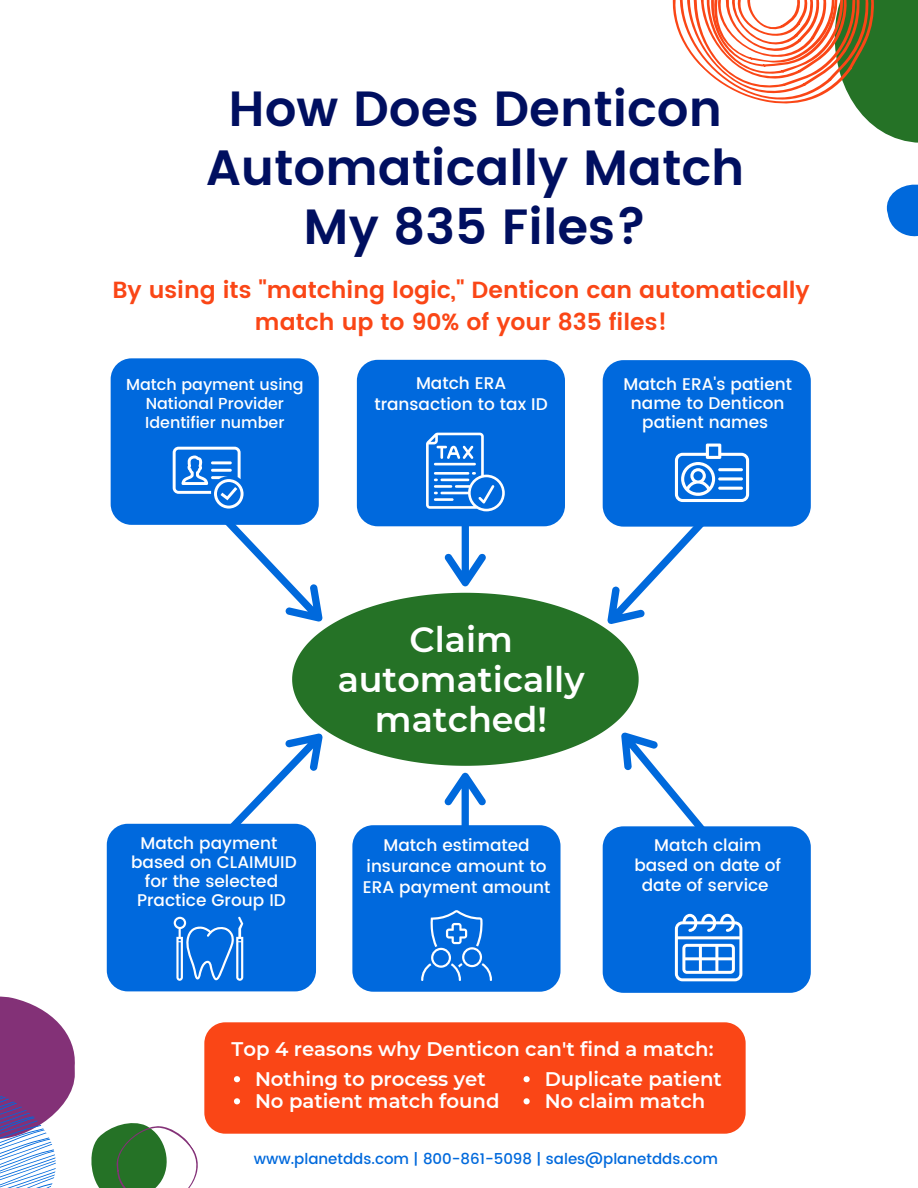
<style>
.page{position:relative;width:918px;height:1188px;background:#fff}
.page>*{position:absolute;margin:0;border:0;box-sizing:border-box;transform-origin:0 0}
.t1{font:600 49.5px/58.8px "Poppins";color:#000f60;text-align:center}
.t2{font:600 34.95px/40.2px "Montserrat";color:#fff;text-align:center}
.t3{font:600 23.4px/32.5px "Poppins";color:#fa4616;text-align:center}
.t4{font:600 19.65px/29.5px "Montserrat";color:#fff}
.t5{font:500 16.95px/19px "Poppins";color:#fff;text-align:center}
.t6{font:500 15.9px/19px "Poppins";color:#fff;text-align:center}
.t7{font:500 15px "Poppins";color:#0069dc}
</style>
<div class="page">
<svg style="left:624px;top:736px;width:80px;height:90px"></svg>
<svg style="left:186px;top:739px;width:132px;height:101px"></svg>
<div style="left:357px;top:360px;width:208px;height:166px;background:#0069dd;border-radius:21px"></div>
<div style="left:111px;top:358px;width:208px;height:167px;background:#0069dd;border-radius:21px"></div>
<div style="left:107px;top:824px;width:209px;height:167px;background:#0069dd;border-radius:21px"></div>
<div style="left:603px;top:360px;width:208px;height:167px;background:#0069dd;border-radius:21px"></div>
<div style="left:352px;top:825px;width:209px;height:167px;background:#0069dd;border-radius:21px"></div>
<svg style="left:444px;top:773px;width:42px;height:53px"></svg>
<div style="left:603px;top:826px;width:208px;height:167px;background:#0069dd;border-radius:21px"></div>
<div style="left:204px;top:1022px;width:542px;height:112px;background:#fa4616;border-radius:21px"></div>
<svg style="left:292px;top:593px;width:347px;height:173px;fill:#257226"></svg>
<svg style="left:91px;top:1123px;width:107px;height:65px"></svg>
<svg style="left:0;top:996px;width:75px;height:192px"></svg>
<svg style="left:672px;top:0;width:246px;height:143px"></svg>
<svg style="left:886px;top:184px;width:32px;height:53px"></svg>
<svg style="left:426px;top:433px;width:79px;height:153px"></svg>
<svg style="left:607px;top:444px;width:142px;height:180px"></svg>
<svg style="left:174px;top:917px;width:69px;height:64px"></svg>
<svg style="left:421px;top:910px;width:71px;height:71px"></svg>
<svg style="left:675px;top:914px;width:67px;height:67px"></svg>
<svg style="left:173px;top:447px;width:150px;height:175px"></svg>
<svg style="left:524px;top:1076px;width:6px;height:6px"></svg>
<svg style="left:524px;top:1098px;width:6px;height:6px"></svg>
<svg style="left:234px;top:1076px;width:6px;height:6px"></svg>
<svg style="left:234px;top:1098px;width:6px;height:6px"></svg>
<h1 class="t1" style="left:206px;top:81px;width:540px">How Does Denticon<br>Automatically Match<br>My 835 Files?</h1>
<h3 class="t3" style="left:112px;top:274px;width:699px">By using its "matching logic," Denticon can automatically match up to 90% of your 835 files!</h3>
<p class="t6" style="left:126px;top:375px;width:179px">Match payment using<br>National Provider<br>Identifier number</p>
<p class="t5" style="left:374px;top:374px;width:175px;line-height:20.1px">Match ERA transaction to tax ID</p>
<p class="t5" style="left:623px;top:375px;width:170px">Match ERA's patient name to Denticon patient names</p>
<h2 class="t2" style="left:338px;top:618px;width:248px">Claim automatically matched!</h2>
<p class="t5" style="left:131px;top:834px;width:167px">Match payment based on CLAIMUID for the selected<br>Practice Group ID</p>
<p class="t5" style="left:363px;top:834px;width:189px;line-height:21.1px">Match estimated insurance amount to<br>ERA payment amount</p>
<p class="t5" style="left:634px;top:835px;width:148px;line-height:20.1px">Match claim based on date of date of service</p>
<p class="t4" style="left:545px;top:1034px;width:179px;text-indent:-313px">Top 4 reasons why Denticon can't find a match:<br>Duplicate patient</p>
<p class="t4" style="left:545px;top:1085px;width:162px">No claim match</p>
<p class="t4" style="left:255px;top:1067px;width:246px;line-height:22px">Nothing to process yet<br>No patient match found</p>
<p class="t7" style="left:254px;top:1148px;width:466px">www.planetdds.com | 800-861-5098 | sales@planetdds.com</p>
</div>
